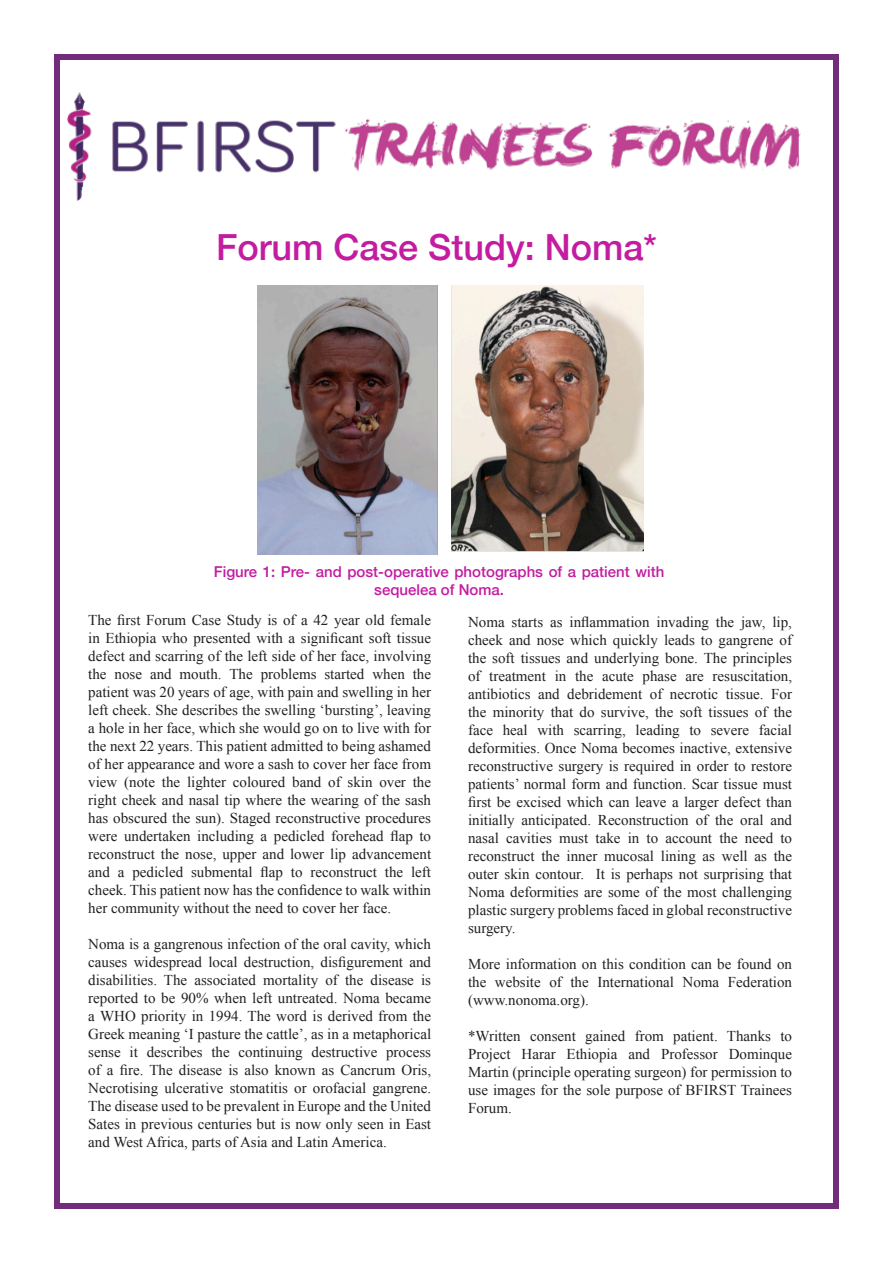
<style>
.page{position:relative;width:893px;height:1263px;background:#fff}
.page>*{position:absolute;margin:0;border:0;box-sizing:border-box;transform-origin:0 0}
.t1{font:500 36px "Helvetica Neue";color:#c31ca0}
.t2{font:15px/18px "Times New Roman";color:#231f20;text-align:justify}
.t3{font:500 15px/18px "Helvetica Neue";color:#c31ca0;text-align:center}
</style>
<div class="page">
<div style="left:54px;top:54px;width:785px;height:1155px;border:6px solid #732c7b"></div>
<img style="left:258px;top:286px;width:386px;height:269px">
<img style="left:68px;top:92px;width:732px;height:109px">
<p class="t1" style="left:216px;top:218px;width:442px">Forum Case Study: Noma*</p>
<p class="t3" style="left:214px;top:561px;width:452px">Figure 1: Pre- and post-operative photographs of a patient with sequelea of Noma.</p>
<p class="t2" style="left:88px;top:611px;width:344px">The first Forum Case Study is of a 42 year old female in Ethiopia who presented with a significant soft tissue defect and scarring of the left side of her face, involving the nose and mouth. The problems started when the patient was 20 years of age, with pain and swelling in her left cheek. She describes the swelling ‘bursting’, leaving a hole in her face, which she would go on to live with for the next 22 years. This patient admitted to being ashamed of her appearance and wore a sash to cover her face from view (note the lighter coloured band of skin over the right cheek and nasal tip where the wearing of the sash has obscured the sun). Staged reconstructive procedures were undertaken including a pedicled forehead flap to reconstruct the nose, upper and lower lip advancement and a pedicled submental flap to reconstruct the left cheek. This patient now has the confidence to walk within her community without the need to cover her face.</p>
<p class="t2" style="left:88px;top:935px;width:344px">Noma is a gangrenous infection of the oral cavity, which causes widespread local destruction, disfigurement and disabilities. The associated mortality of the disease is reported to be 90% when left untreated. Noma became a WHO priority in 1994. The word is derived from the Greek meaning ‘I pasture the cattle’, as in a metaphorical sense it describes the continuing destructive process of a fire. The disease is also known as Cancrum Oris, Necrotising ulcerative stomatitis or orofacial gangrene.<br>The disease used to be prevalent in Europe and the United Sates in previous centuries but is now only seen in East and West Africa, parts of Asia and Latin America.</p>
<p class="t2" style="left:468px;top:613px;width:326px">Noma starts as inflammation invading the jaw, lip, cheek and nose which quickly leads to gangrene of the soft tissues and underlying bone. The principles of treatment in the acute phase are resuscitation, antibiotics and debridement of necrotic tissue. For the minority that do survive, the soft tissues of the face heal with scarring, leading to severe facial deformities. Once Noma becomes inactive, extensive reconstructive surgery is required in order to restore patients’ normal form and function. Scar tissue must first be excised which can leave a larger defect than initially anticipated. Reconstruction of the oral and nasal cavities must take in to account the need to reconstruct the inner mucosal lining as well as the outer skin contour. It is perhaps not surprising that Noma deformities are some of the most challenging plastic surgery problems faced in global reconstructive surgery.</p>
<p class="t2" style="left:468px;top:955px;width:326px">More information on this condition can be found on the website of the International Noma Federation (www.nonoma.org).</p>
<p class="t2" style="left:468px;top:1027px;width:326px">*Written consent gained from patient. Thanks to Project Harar Ethiopia and Professor Dominque Martin (principle operating surgeon) for permission to use images for the sole purpose of BFIRST Trainees Forum.</p>
</div>
